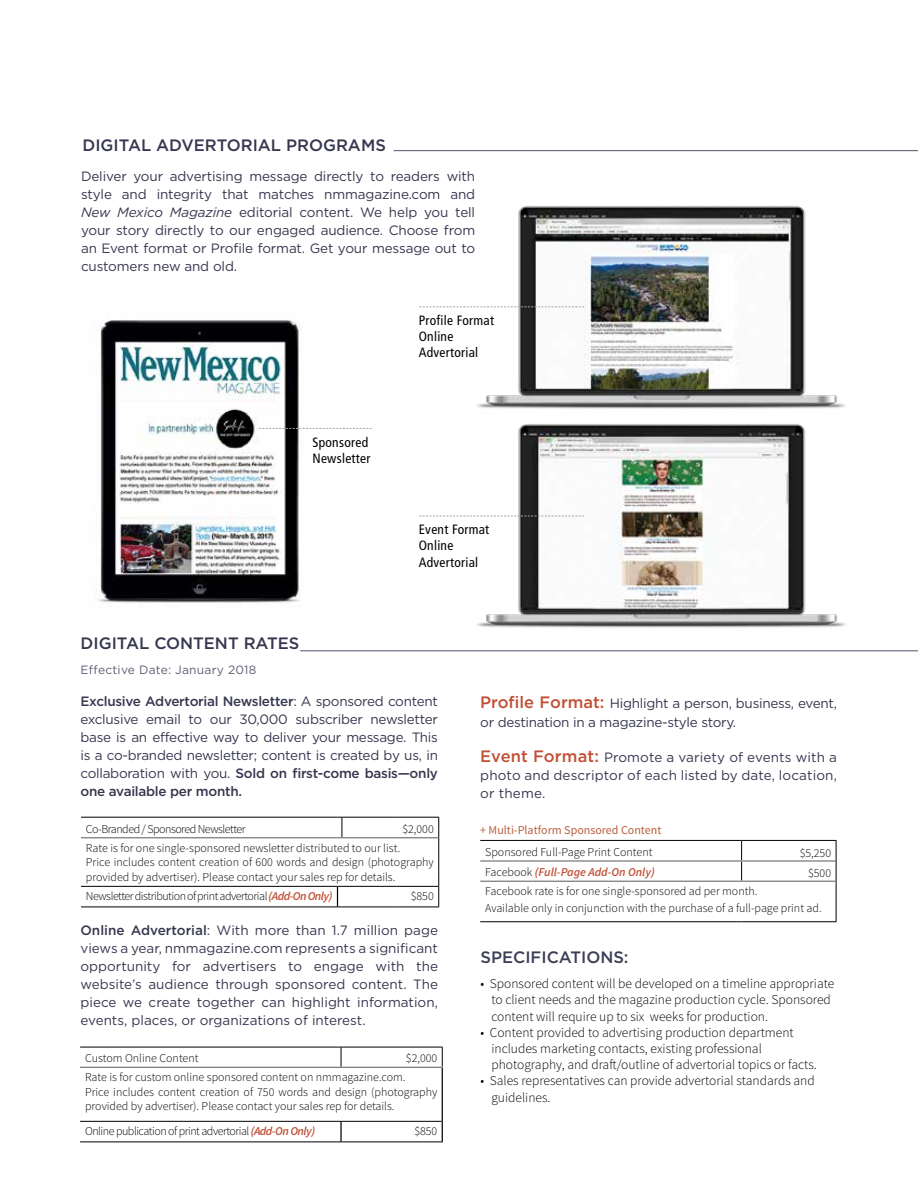
<style>
.page{position:relative;width:918px;height:1188px;background:#fff}
.page>*{position:absolute;margin:0;border:0;box-sizing:border-box;transform-origin:0 0}
.t1{font:500 16.5px "Gotham";color:#36374f}
.t2{font:500 16.5px "Gotham";color:#3d3e57}
.t3{font:13.5px/18px "Gotham";letter-spacing:-.015em;color:#36374f;text-align:justify}
.t4{font:300 13.5px/16.2px "Source Sans Pro";color:#000}
.t5{font:condensed 13.5px/16.2px "Frutiger";letter-spacing:.02em;color:#000}
.t6{font:300 12px/14.4px "Source Sans Pro";color:#000}
.t7{font:300 12px "Source Sans Pro";letter-spacing:-.04em;color:#000}
.t8{font:12px "Source Sans Pro";color:#b95e3c}
.t9{font:italic 600 12px "Source Sans Pro";color:#c05036}
.t10{font:12px "Gotham";letter-spacing:.02em;color:#605e74}
.s1{font-style:italic}
.s2{font-weight:500}
.s3{font-weight:600;font-style:italic;color:#c05036}
.s4{font-weight:500;font-size:16.5px;color:#c05036}
.s5{font-weight:300;font-style:normal;color:#000}
</style>
<div class="page">
<hr style="left:394px;top:150px;width:524px;height:1px;background:#515371">
<hr style="left:300px;top:650px;width:618px;height:1px;background:#515371">
<img style="left:98px;top:320px;width:204px;height:287px">
<svg style="left:259px;top:428px;width:113px;height:1px"></svg>
<img style="left:474px;top:424px;width:372px;height:204px">
<img style="left:474px;top:205px;width:372px;height:204px">
<svg style="left:419px;top:306px;width:165px;height:1px"></svg>
<svg style="left:419px;top:516px;width:165px;height:1px"></svg>
<hr style="left:438px;top:838px;width:1px;height:48px;background:#000">
<svg style="left:438px;top:886px;width:1px;height:21px"></svg>
<svg style="left:438px;top:818px;width:1px;height:20px"></svg>
<hr style="left:81px;top:817px;width:257px;height:1px;background:#000">
<hr style="left:342px;top:817px;width:55px;height:1px;background:#000">
<hr style="left:397px;top:817px;width:42px;height:1px;background:#000">
<hr style="left:81px;top:886px;width:257px;height:1px;background:#000">
<hr style="left:342px;top:886px;width:55px;height:1px;background:#000">
<hr style="left:397px;top:886px;width:41px;height:1px;background:#000">
<hr style="left:81px;top:907px;width:257px;height:1px;background:#000">
<svg style="left:337px;top:886px;width:5px;height:22px"></svg>
<hr style="left:342px;top:907px;width:55px;height:1px;background:#000">
<hr style="left:397px;top:907px;width:42px;height:1px;background:#000">
<hr style="left:81px;top:837px;width:257px;height:1px;background:#77787b">
<svg style="left:338px;top:817px;width:5px;height:21px"></svg>
<hr style="left:342px;top:837px;width:55px;height:1px;background:#77787b">
<hr style="left:397px;top:837px;width:41px;height:1px;background:#77787b">
<hr style="left:442px;top:1068px;width:1px;height:53px;background:#000">
<hr style="left:340px;top:1122px;width:2px;height:20px;background:#000">
<svg style="left:442px;top:1121px;width:1px;height:21px"></svg>
<svg style="left:341px;top:1048px;width:1px;height:19px"></svg>
<svg style="left:442px;top:1048px;width:1px;height:19px"></svg>
<hr style="left:80px;top:1047px;width:261px;height:1px;background:#000">
<hr style="left:341px;top:1047px;width:102px;height:1px;background:#000">
<hr style="left:80px;top:1121px;width:261px;height:1px;background:#000">
<hr style="left:341px;top:1121px;width:101px;height:1px;background:#000">
<hr style="left:80px;top:1142px;width:261px;height:1px;background:#000">
<hr style="left:341px;top:1142px;width:102px;height:1px;background:#000">
<hr style="left:80px;top:1067px;width:261px;height:1px;background:#77787b">
<hr style="left:341px;top:1067px;width:102px;height:1px;background:#77787b">
<svg style="left:741px;top:841px;width:1px;height:40px"></svg>
<hr style="left:836px;top:881px;width:1px;height:40px;background:#000">
<svg style="left:836px;top:841px;width:1px;height:40px"></svg>
<hr style="left:480px;top:840px;width:262px;height:1px;background:#000">
<hr style="left:742px;top:840px;width:94px;height:1px;background:#000">
<hr style="left:480px;top:921px;width:262px;height:1px;background:#000">
<hr style="left:742px;top:921px;width:94px;height:1px;background:#000">
<hr style="left:480px;top:860px;width:262px;height:2px;background:#77787b">
<hr style="left:742px;top:860px;width:94px;height:2px;background:#77787b">
<hr style="left:480px;top:881px;width:262px;height:1px;background:#77787b">
<hr style="left:742px;top:881px;width:94px;height:1px;background:#77787b">
<p class="t1" style="left:82px;top:136px;width:305px">DIGITAL ADVERTORIAL PROGRAMS</p>
<p class="t3" style="left:81px;top:167px;width:396px">Deliver your advertising message directly to readers with style and integrity that matches nmmagazine.com and <span class="s1">New Mexico Magazine</span> editorial content. We help you tell your story directly to our engaged audience. Choose from an Event format or Profile format. Get your message out to customers new and old.</p>
<p class="t5" style="left:313px;top:434px;width:59px">Sponsored<br>Newsletter</p>
<p class="t1" style="left:81px;top:633px;width:220px">DIGITAL CONTENT RATES</p>
<p class="t10" style="left:81px;top:662px;width:177px">Effective Date: January 2018</p>
<p class="t5" style="left:419px;top:312px;width:77px">Profile Format<br>Online<br>Advertorial</p>
<p class="t5" style="left:419px;top:522px;width:72px">Event Format<br>Online<br>Advertorial</p>
<p class="t3" style="left:81px;top:692px;width:359px"><span class="s2">Exclusive Advertorial Newsletter</span>: A sponsored content exclusive email to our 30,000 subscriber newsletter base is an effective way to deliver your message. This is a co-branded newsletter; content is created by us, in collaboration with you. <span class="s2">Sold on first-come basis—only one available per month.</span></p>
<p class="t7" style="left:86px;top:822px;width:161px">Co-Branded / Sponsored Newsletter</p>
<p class="t6" style="left:402px;top:822px;width:33px">$2,000</p>
<p class="t6" style="left:86px;top:841px;width:349px">Rate is for one single-sponsored newsletter distributed to our list.<br>Price includes content creation of 600 words and design (photography provided by advertiser). Please contact your sales rep for details.</p>
<p class="t7" style="left:86px;top:889px;width:248px">Newsletter distribution of print advertorial <span class="s3">(Add-On Only)</span></p>
<p class="t6" style="left:411px;top:889px;width:24px">$850</p>
<p class="t3" style="left:81px;top:921px;width:359px"><span class="s2">Online Advertorial</span>: With more than 1.7 million page views a year, nmmagazine.com represents a significant opportunity for advertisers to engage with the website’s audience through sponsored content. The piece we create together can highlight information, events, places, or organizations of interest.</p>
<p class="t6" style="left:85px;top:1051px;width:115px">Custom Online Content</p>
<p class="t6" style="left:406px;top:1051px;width:33px">$2,000</p>
<p class="t6" style="left:85px;top:1070px;width:354px">Rate is for custom online sponsored content on nmmagazine.com.<br>Price includes content creation of 750 words and design (photography provided by advertiser). Please contact your sales rep for details.</p>
<p class="t7" style="left:85px;top:1124px;width:232px">Online publication of print advertorial <span class="s3">(Add-On Only)</span></p>
<p class="t6" style="left:414px;top:1124px;width:24px">$850</p>
<p class="t3" style="left:480px;top:694px;width:358px;line-height:18.6px"><span class="s4">Profile Format:</span> Highlight a person, business, event, or destination in a magazine-style story.</p>
<p class="t3" style="left:480px;top:748px;width:358px"><span class="s4">Event Format:</span> Promote a variety of events with a photo and descriptor of each listed by date, location, or theme.</p>
<p class="t8" style="left:480px;top:822px;width:183px">+ Multi-Platform Sponsored Content</p>
<p class="t6" style="left:485px;top:845px;width:169px">Sponsored Full-Page Print Content</p>
<p class="t6" style="left:800px;top:845px;width:33px">$5,250</p>
<p class="t9" style="left:485px;top:865px;width:171px"><span class="s5">Facebook</span> (Full-Page Add-On Only)</p>
<p class="t6" style="left:808px;top:866px;width:24px">$500</p>
<p class="t6" style="left:485px;top:883px;width:338px;line-height:16.5px">Facebook rate is for one single-sponsored ad per month.<br>Available only in conjunction with the purchase of a full-page print ad.</p>
<p class="t2" style="left:481px;top:947px;width:149px">SPECIFICATIONS:</p>
<p class="t4" style="left:491px;top:976px;width:344px;text-indent:-11px">• Sponsored content will be developed on a timeline appropriate to client needs and the magazine production cycle. Sponsored content will require up to six weeks for production.</p>
<p class="t4" style="left:491px;top:1024px;width:327px;text-indent:-11px">• Content provided to advertising production department includes marketing contacts, existing professional photography, and draft/outline of advertorial topics or facts.</p>
<p class="t4" style="left:491px;top:1073px;width:325px;text-indent:-11px">• Sales representatives can provide advertorial standards and guidelines.</p>
</div>
